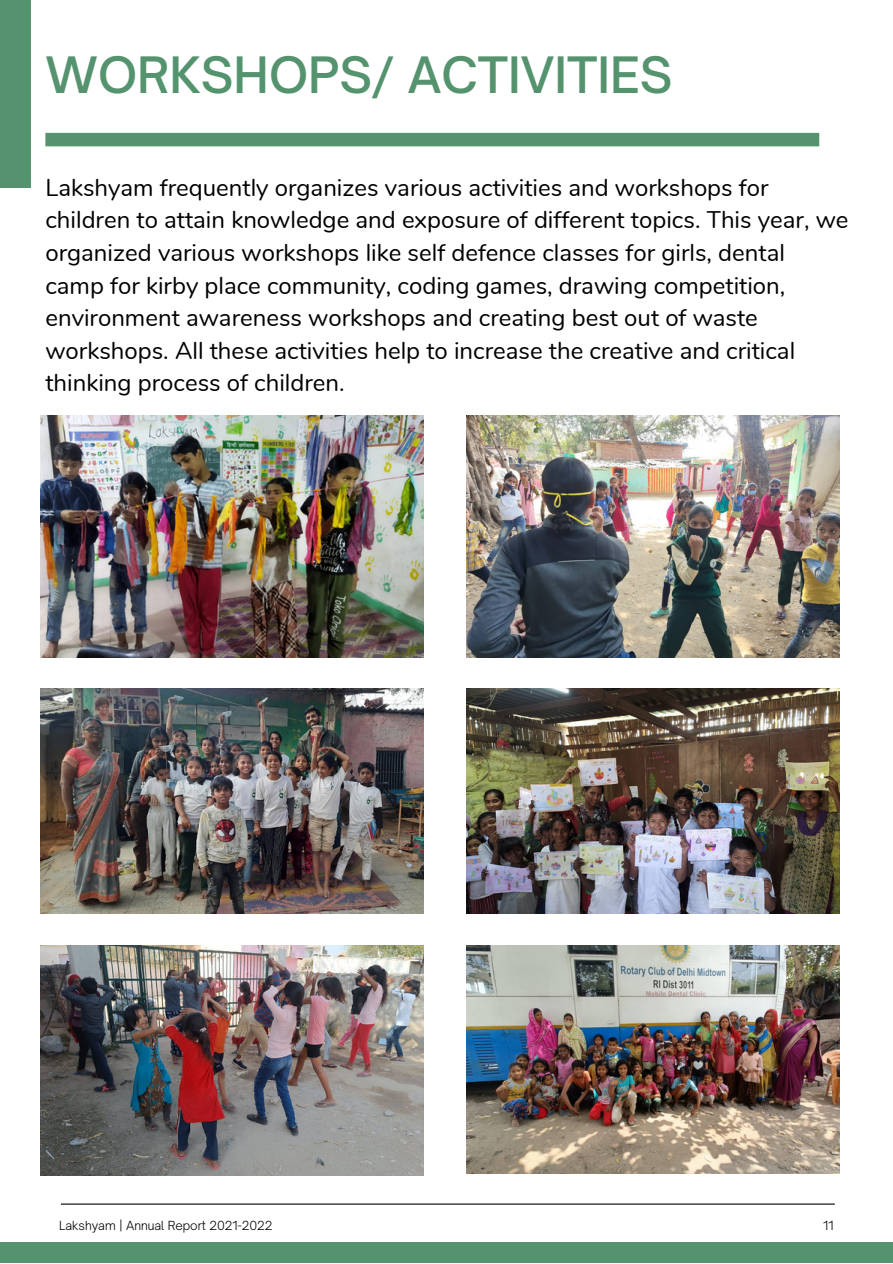
<style>
.page{position:relative;width:893px;height:1264px;background:#fff}
.page>*{position:absolute;margin:0;border:0;box-sizing:border-box;transform-origin:0 0}
.t1{font:500 48px "Open Sauce One";color:#54936e}
.t2{font:24px/32.5px "Nunito";color:#000}
.t3{font:300 12px "Open Sauce One";color:#000}
</style>
<div class="page">
<div style="left:0;top:0;width:31px;height:187px;background:#54936e"></div>
<hr style="left:61px;top:1203px;width:773px;height:1px;background:#000">
<div style="left:0;top:1242px;width:892px;height:20px;background:#54936e"></div>
<div style="left:45px;top:133px;width:774px;height:13px;background:#54936e"></div>
<img style="left:40px;top:945px;width:383px;height:230px">
<img style="left:466px;top:416px;width:373px;height:241px">
<img style="left:40px;top:688px;width:383px;height:225px">
<img style="left:466px;top:688px;width:373px;height:225px">
<img style="left:40px;top:416px;width:383px;height:241px">
<img style="left:466px;top:945px;width:373px;height:228px">
<h1 class="t1" style="left:46px;top:45px;width:628px">WORKSHOPS/ ACTIVITIES</h1>
<p class="t2" style="left:45px;top:171px;width:804px">Lakshyam frequently organizes various activities and workshops for children to attain knowledge and exposure of different topics. This year, we organized various workshops like self defence classes for girls, dental camp for kirby place community, coding games, drawing competition, environment awareness workshops and creating best out of waste workshops. All these activities help to increase the creative and critical thinking process of children.</p>
<p class="t3" style="left:59px;top:1217px;width:215px">Lakshyam | Annual Report 2021-2022</p>
<p class="t3" style="left:823px;top:1217px;width:12px">11</p>
</div>
